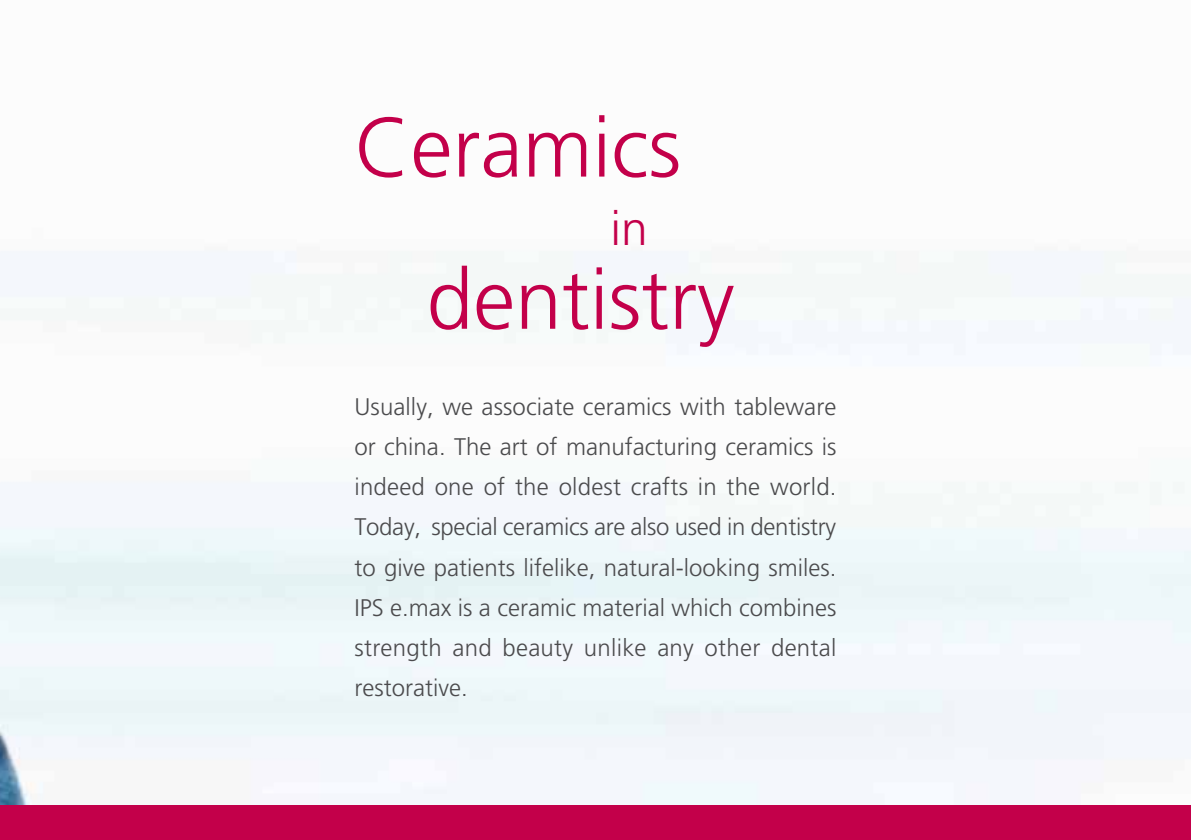
<style>
.page{position:relative;width:1191px;height:840px;background:#fff}
.page>*{position:absolute;margin:0;border:0;box-sizing:border-box;transform-origin:0 0}
.t1{font:300 84px "Frutiger";color:#c3004a}
.t2{font:300 48px "Frutiger";color:#c3004a}
.t3{font:300 24px/40px "Frutiger";letter-spacing:.01em;color:#4b4b4d;text-align:justify}
</style>
<div class="page">
<img style="left:0;top:251px;width:1191px;height:554px">
<div style="left:0;top:805px;width:1191px;height:34px;background:#c3004a"></div>
<h1 class="t1" style="left:354px;top:100px;width:328px">Ceramics</h1>
<h2 class="t2" style="left:610px;top:201px;width:39px">in</h2>
<h1 class="t1" style="left:426px;top:252px;width:309px">dentistry</h1>
<p class="t3" style="left:354px;top:387px;width:484px">Usually, we associate ceramics with tableware or china. The art of manufacturing ceramics is indeed one of the oldest crafts in the world.<br>Today, special ceramics are also used in dentistry to give patients lifelike, natural-looking smiles.<br>IPS e.max is a ceramic material which combines strength and beauty unlike any other dental restorative.</p>
</div>
